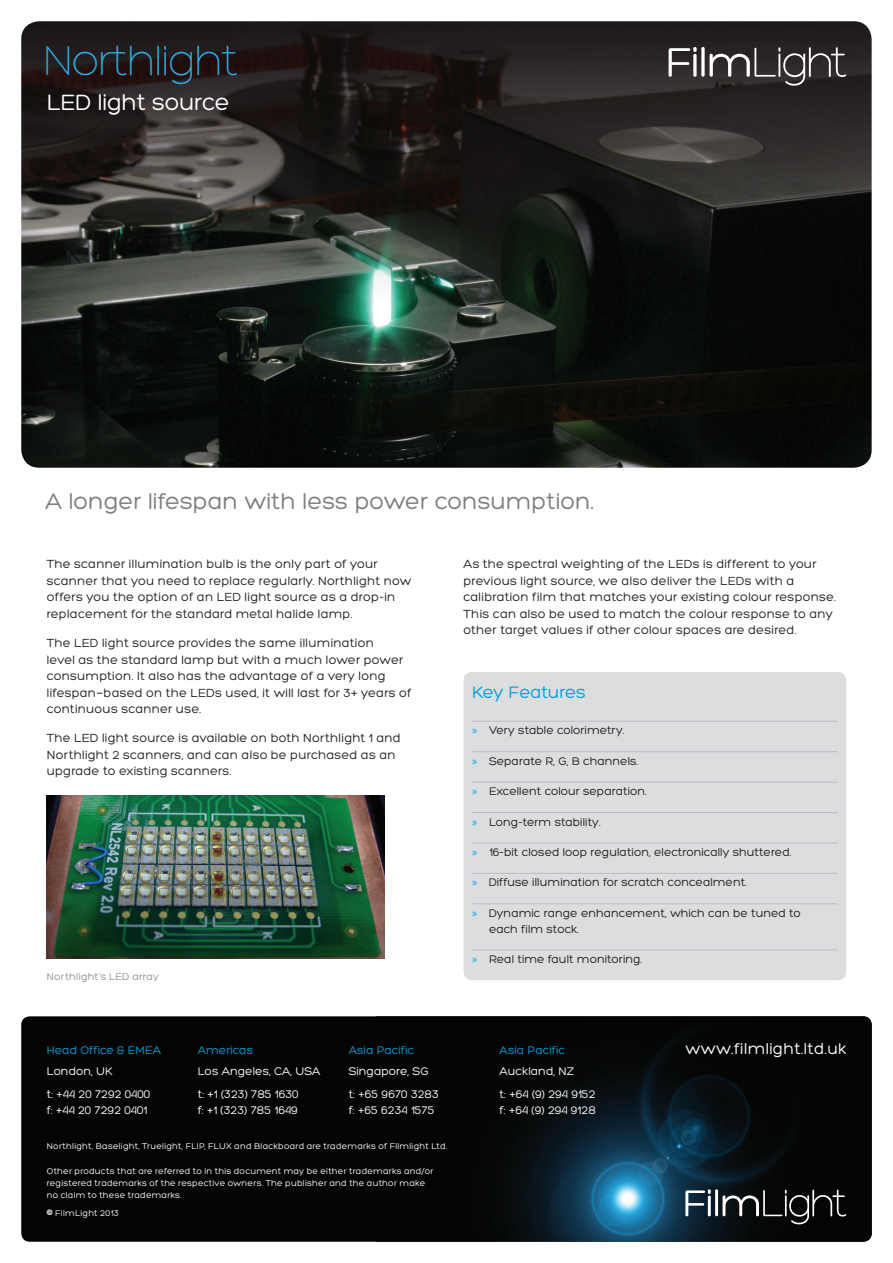
<style>
.page{position:relative;width:893px;height:1263px;background:#fff}
.page>*{position:absolute;margin:0;border:0;box-sizing:border-box;transform-origin:0 0}
.t1{font:300 45px "Hero";letter-spacing:-.04em;color:#30aae1}
.t2{font:24px "Hero";color:#7f7e7f}
.t3{font:24px "Hero";letter-spacing:-.01em;color:#fff}
.t4{font:18px "Hero";letter-spacing:-.01em;color:#069ddc}
.t5{font:16.5px "Hero";letter-spacing:.02em;color:#fff}
.t6{font:12.75px/16.5px "Hero";letter-spacing:.015em;color:#231f20}
.t7{font:12px/15.8px "Hero";color:#231f20}
.t8{font:12px/23px "Hero";color:#fff}
.t9{font:12px "Hero";color:#069ddc}
.t10{font:10.5px "Hero";letter-spacing:.025em;color:#8f9194}
.t11{font:9px/12px "Hero";letter-spacing:.025em;color:#fff}
.s1{font-family:"Myriad Pro";color:#069ddc}
.s2{font-size:12px}
</style>
<div class="page">
<img style="left:21px;top:21px;width:851px;height:447px">
<img style="left:47px;top:796px;width:338px;height:162px">
<div style="left:463px;top:672px;width:383px;height:308px;background:#dcdddf;border-radius:9px"></div>
<hr style="left:472px;top:721px;width:366px;height:1px;background:#bcbdc0">
<hr style="left:472px;top:751px;width:366px;height:1px;background:#bcbdc0">
<hr style="left:472px;top:782px;width:366px;height:1px;background:#bcbdc0">
<hr style="left:472px;top:812px;width:366px;height:1px;background:#bcbdc0">
<hr style="left:472px;top:843px;width:366px;height:1px;background:#bcbdc0">
<hr style="left:472px;top:873px;width:366px;height:1px;background:#bcbdc0">
<hr style="left:472px;top:903px;width:366px;height:1px;background:#bcbdc0">
<hr style="left:472px;top:950px;width:366px;height:1px;background:#bcbdc0">
<svg style="left:669px;top:46px;width:28px;height:31px"></svg>
<svg style="left:701px;top:47px;width:4px;height:30px"></svg>
<svg style="left:710px;top:47px;width:136px;height:39px;background:#4d4849"></svg>
<div style="left:21px;top:1016px;width:851px;height:226px;background:#040503;border-radius:9px"></div>
<img style="left:376px;top:1016px;width:496px;height:226px">
<svg style="left:685px;top:1189px;width:26px;height:28px"></svg>
<hr style="left:715px;top:1189px;width:3px;height:27px;background:#fff">
<svg style="left:723px;top:1189px;width:123px;height:35px"></svg>
<h1 class="t1" style="left:43px;top:38px;width:197px">Northlight</h1>
<h2 class="t3" style="left:47px;top:90px;width:184px">LED light source</h2>
<h2 class="t2" style="left:45px;top:489px;width:550px">A longer lifespan with less power consumption.</h2>
<p class="t6" style="left:47px;top:556px;width:366px">The scanner illumination bulb is the only part of your scanner that you need to replace regularly. Northlight now offers you the option of an LED light source as a drop-in replacement for the standard metal halide lamp.</p>
<p class="t6" style="left:47px;top:635px;width:366px">The LED light source provides the same illumination<br>level as the standard lamp but with a much lower power consumption. It also has the advantage of a very long lifespan—based on the LEDs used, it will last for 3+ years of continuous scanner use.</p>
<p class="t6" style="left:47px;top:730px;width:356px">The LED light source is available on both Northlight 1 and<br>Northlight 2 scanners, and can also be purchased as an upgrade to existing scanners.</p>
<p class="t10" style="left:47px;top:971px;width:114px">Northlight’s LED array</p>
<p class="t6" style="left:463px;top:556px;width:374px">As the spectral weighting of the LEDs is different to your previous light source, we also deliver the LEDs with a calibration film that matches your existing colour response.<br>This can also be used to match the colour response to any other target values if other colour spaces are desired.</p>
<h3 class="t4" style="left:472px;top:683px;width:115px">Key Features</h3>
<p class="t7" style="left:472px;top:723px;width:154px"><span class="s1">»</span> Very stable colorimetry.</p>
<p class="t7" style="left:472px;top:753px;width:168px"><span class="s1">»</span> Separate R, G, B channels.</p>
<p class="t7" style="left:472px;top:783px;width:177px"><span class="s1">»</span> Excellent colour separation.</p>
<p class="t7" style="left:472px;top:814px;width:130px"><span class="s1">»</span> Long-term stability.</p>
<p class="t7" style="left:472px;top:844px;width:321px"><span class="s1">»</span> 16-bit closed loop regulation, electronically shuttered.</p>
<p class="t7" style="left:472px;top:875px;width:276px"><span class="s1">»</span> Diffuse illumination for scratch concealment.</p>
<p class="t7" style="left:489px;top:905px;width:313px;text-indent:-17px"><span class="s1">»</span> Dynamic range enhancement, which can be tuned to each film stock.</p>
<p class="t7" style="left:472px;top:951px;width:172px"><span class="s1">»</span> Real time fault monitoring.</p>
<p class="t9" style="left:47px;top:1044px;width:116px">Head Office &amp; EMEA</p>
<p class="t8" style="left:47px;top:1059px;width:105px">London, UK<br>t: +44 20 7292 0400</p>
<p class="t8" style="left:47px;top:1099px;width:102px">f: +44 20 7292 0401</p>
<p class="t9" style="left:198px;top:1044px;width:57px">Americas</p>
<p class="t8" style="left:198px;top:1059px;width:124px">Los Angeles, CA, USA t: +1 (323) 785 1630</p>
<p class="t8" style="left:198px;top:1099px;width:102px">f: +1 (323) 785 1649</p>
<p class="t9" style="left:349px;top:1044px;width:67px">Asia Pacific</p>
<p class="t8" style="left:349px;top:1059px;width:92px">Singapore, SG<br>t: +65 9670 3283</p>
<p class="t8" style="left:349px;top:1099px;width:87px">f: +65 6234 1575</p>
<p class="t11" style="left:47px;top:1140px;width:402px">Northlight, Baselight, Truelight, FLIP, FLUX and Blackboard are trademarks of Filmlight Ltd.</p>
<p class="t11" style="left:47px;top:1165px;width:388px">Other products that are referred to in this document may be either trademarks and/or registered trademarks of the respective owners. The publisher and the author make no claim to these trademarks.</p>
<p class="t11" style="left:47px;top:1207px;width:74px"><span class="s2">©</span> FilmLight 2013</p>
<p class="t9" style="left:500px;top:1044px;width:67px">Asia Pacific</p>
<p class="t8" style="left:500px;top:1059px;width:97px">Auckland, NZ<br>t: +64 (9) 294 9152</p>
<p class="t8" style="left:500px;top:1099px;width:98px">f: +64 (9) 294 9128</p>
<p class="t5" style="left:685px;top:1040px;width:162px">www.filmlight.ltd.uk</p>
</div>
